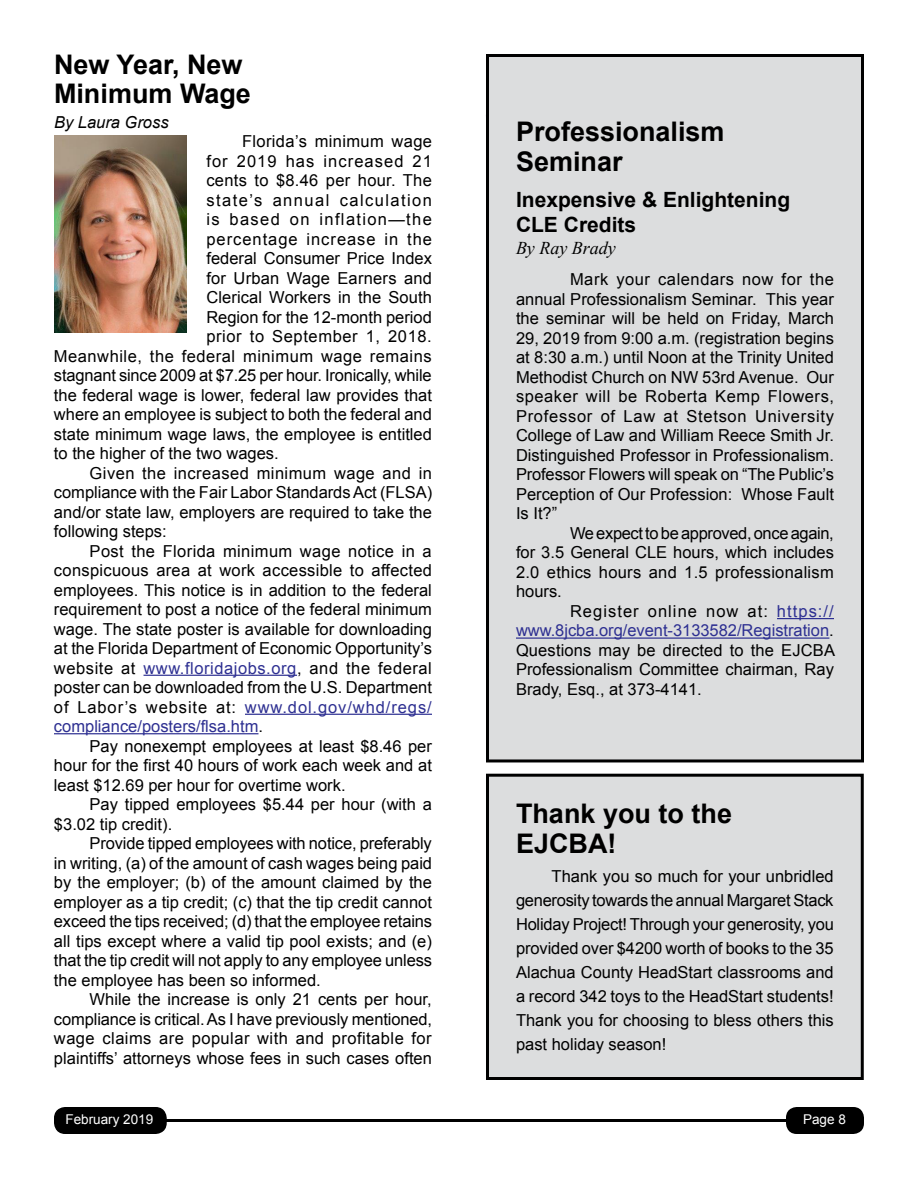
<style>
.page{position:relative;width:918px;height:1188px;background:#fff}
.page>*{position:absolute;margin:0;border:0;box-sizing:border-box;transform-origin:0 0}
.t1{font:700 27px/29.2px "Arial";color:#000}
.t2{font:700 21px/25.2px "Arial";color:#000}
.t3{font:italic 18px "Times New Roman";color:#000}
.t4{font:16.5px/19.5px "Arial";color:#000;text-align:justify}
.t5{font:16.5px "Arial";letter-spacing:.025em;color:#000}
.t6{font:16.5px "Arial";letter-spacing:.035em;color:#000}
.t7{font:16.5px "Arial";letter-spacing:.02em;color:#000}
.t8{font:16.5px "Arial";letter-spacing:.055em;color:#2e3092}
.t9{font:16.5px "Arial";letter-spacing:.03em;color:#000}
.t10{font:16.5px "Arial";color:#2e3092}
.t11{font:16.5px "Arial";letter-spacing:.085em;color:#000}
.t12{font:16.5px "Arial";letter-spacing:.06em;color:#000}
.t13{font:16.5px "Arial";letter-spacing:.08em;color:#000}
.t14{font:16.5px "Arial";letter-spacing:.065em;color:#000}
.t15{font:italic 16.5px "Arial";color:#000}
.t16{font:13.5px "Arial";color:#fff}
.s1{color:#2e3092}
.s2{color:#000}
</style>
<div class="page">
<div style="left:55px;top:1108px;width:111px;height:25px;background:#000;border-radius:10px"></div>
<div style="left:54px;top:1107px;width:113px;height:27px;border:2px solid #000;border-radius:10px"></div>
<div style="left:786px;top:1107px;width:78px;height:27px;background:#000;border-radius:11px"></div>
<hr style="left:81px;top:1119px;width:736px;height:3px;background:#000">
<hr style="left:144px;top:675px;width:153px;height:1px;background:#2e3092">
<hr style="left:245px;top:714px;width:187px;height:1px;background:#2e3092">
<hr style="left:54px;top:733px;width:205px;height:1px;background:#2e3092">
<div style="left:488px;top:56px;width:374px;height:705px;background:#dcddde"></div>
<hr style="left:777px;top:618px;width:57px;height:1px;background:#2e3092">
<hr style="left:516px;top:637px;width:313px;height:2px;background:#2e3092">
<div style="left:486px;top:54px;width:378px;height:708px;border:3px solid #000"></div>
<img style="left:54px;top:135px;width:132px;height:197px">
<div style="left:488px;top:775px;width:374px;height:303px;background:#dcddde"></div>
<div style="left:486px;top:774px;width:378px;height:306px;border:3px solid #000"></div>
<h1 class="t1" style="left:54px;top:50px;width:198px">New Year, New<br>Minimum Wage</h1>
<p class="t15" style="left:54px;top:111px;width:116px">By Laura Gross</p>
<p class="t5" style="left:242px;top:130px;width:192px">Florida’s minimum wage</p>
<p class="t14" style="left:206px;top:150px;width:227px">for 2019 has increased 21</p>
<p class="t7" style="left:206px;top:169px;width:227px">cents to $8.46 per hour. The</p>
<p class="t11" style="left:206px;top:189px;width:227px">state’s annual calculation</p>
<p class="t13" style="left:206px;top:208px;width:227px">is based on inflation—the</p>
<p class="t12" style="left:206px;top:228px;width:227px">percentage increase in the</p>
<p class="t4" style="left:206px;top:249px;width:227px">federal Consumer Price Index</p>
<p class="t4" style="left:206px;top:268px;width:227px">for Urban Wage Earners and</p>
<p class="t4" style="left:206px;top:288px;width:227px">Clerical Workers in the South</p>
<p class="t4" style="left:206px;top:307px;width:227px">Region for the 12-month period</p>
<p class="t6" style="left:206px;top:325px;width:227px">prior to September 1, 2018.</p>
<p class="t9" style="left:54px;top:345px;width:379px">Meanwhile, the federal minimum wage remains</p>
<p class="t4" style="left:54px;top:366px;width:379px">stagnant since 2009 at $7.25 per hour. Ironically, while</p>
<p class="t4" style="left:54px;top:385px;width:380px">the federal wage is lower, federal law provides that</p>
<p class="t4" style="left:54px;top:405px;width:379px">where an employee is subject to both the federal and</p>
<p class="t4" style="left:54px;top:424px;width:379px">state minimum wage laws, the employee is entitled</p>
<p class="t4" style="left:54px;top:444px;width:226px">to the higher of the two wages.</p>
<p class="t5" style="left:90px;top:462px;width:344px">Given the increased minimum wage and in</p>
<p class="t4" style="left:54px;top:483px;width:380px">compliance with the Fair Labor Standards Act (FLSA)</p>
<p class="t4" style="left:54px;top:502px;width:380px">and/or state law, employers are required to take the</p>
<p class="t4" style="left:54px;top:522px;width:114px">following steps:</p>
<p class="t5" style="left:90px;top:540px;width:344px">Post the Florida minimum wage notice in a</p>
<p class="t7" style="left:54px;top:559px;width:380px">conspicuous area at work accessible to affected</p>
<p class="t4" style="left:54px;top:580px;width:379px">employees. This notice is in addition to the federal</p>
<p class="t4" style="left:54px;top:600px;width:379px">requirement to post a notice of the federal minimum</p>
<p class="t4" style="left:54px;top:619px;width:379px">wage. The state poster is available for downloading</p>
<p class="t4" style="left:54px;top:639px;width:380px">at the Florida Department of Economic Opportunity’s</p>
<p class="t6" style="left:54px;top:657px;width:379px">website at <span class="s1">www.floridajobs.org</span>, and the federal</p>
<p class="t4" style="left:54px;top:678px;width:380px">poster can be downloaded from the U.S. Department</p>
<p class="t8" style="left:54px;top:696px;width:379px"><span class="s2">of Labor’s website at:</span> www.dol.gov/whd/regs/</p>
<p class="t10" style="left:54px;top:716px;width:211px">compliance/posters/flsa.htm<span class="s2">.</span></p>
<p class="t4" style="left:90px;top:736px;width:344px">Pay nonexempt employees at least $8.46 per</p>
<p class="t4" style="left:54px;top:756px;width:380px">hour for the first 40 hours of work each week and at</p>
<p class="t4" style="left:54px;top:775px;width:293px">least $12.69 per hour for overtime work.</p>
<p class="t4" style="left:90px;top:795px;width:344px">Pay tipped employees $5.44 per hour (with a</p>
<p class="t4" style="left:54px;top:814px;width:120px">$3.02 tip credit).</p>
<p class="t4" style="left:90px;top:834px;width:344px">Provide tipped employees with notice, preferably</p>
<p class="t4" style="left:54px;top:853px;width:380px">in writing, (a) of the amount of cash wages being paid</p>
<p class="t4" style="left:54px;top:873px;width:380px">by the employer; (b) of the amount claimed by the</p>
<p class="t4" style="left:54px;top:892px;width:380px">employer as a tip credit; (c) that the tip credit cannot</p>
<p class="t4" style="left:54px;top:912px;width:380px">exceed the tips received; (d) that the employee retains</p>
<p class="t4" style="left:54px;top:931px;width:379px">all tips except where a valid tip pool exists; and (e)</p>
<p class="t4" style="left:54px;top:951px;width:380px">that the tip credit will not apply to any employee unless</p>
<p class="t4" style="left:54px;top:970px;width:268px">the employee has been so informed.</p>
<p class="t4" style="left:90px;top:990px;width:344px">While the increase is only 21 cents per hour,</p>
<p class="t4" style="left:54px;top:1009px;width:380px">compliance is critical. As I have previously mentioned,</p>
<p class="t5" style="left:54px;top:1028px;width:379px">wage claims are popular with and profitable for</p>
<p class="t4" style="left:54px;top:1048px;width:380px">plaintiffs’ attorneys whose fees in such cases often</p>
<h1 class="t1" style="left:516px;top:118px;width:210px">Professionalism<br>Seminar</h1>
<p class="t2" style="left:516px;top:187px;width:276px">Inexpensive &amp; Enlightening<br>CLE Credits</p>
<p class="t3" style="left:516px;top:235px;width:101px">By Ray Brady</p>
<p class="t4" style="left:516px;top:270px;width:320px;text-indent:54px">Mark your calendars now for the annual Professionalism Seminar. This year the seminar will be held on Friday, March 29, 2019 from 9:00 a.m. (registration begins at 8:30 a.m.) until Noon at the Trinity United Methodist Church on NW 53rd Avenue. Our speaker will be Roberta Kemp Flowers, Professor of Law at Stetson University College of Law and William Reece Smith Jr.<br>Distinguished Professor in Professionalism.<br>Professor Flowers will speak on “The Public’s Perception of Our Profession: Whose Fault Is It?”</p>
<p class="t4" style="left:516px;top:524px;width:319px;text-indent:54px">We expect to be approved, once again, for 3.5 General CLE hours, which includes 2.0 ethics hours and 1.5 professionalism hours.</p>
<p class="t4" style="left:516px;top:602px;width:321px;text-indent:54px">Register online now at: <span class="s1">https:// www.8jcba.org/event-3133582/Registration</span>.<br>Questions may be directed to the EJCBA Professionalism Committee chairman, Ray Brady, Esq., at 373-4141.</p>
<h1 class="t1" style="left:516px;top:800px;width:218px">Thank you to the<br>EJCBA!</h1>
<p class="t4" style="left:516px;top:864px;width:319px;line-height:24px;text-indent:36px">Thank you so much for your unbridled generosity towards the annual Margaret Stack Holiday Project! Through your generosity, you provided over $4200 worth of books to the 35<br>Alachua County HeadStart classrooms and a record 342 toys to the HeadStart students!<br>Thank you for choosing to bless others this past holiday season!</p>
<p class="t16" style="left:66px;top:1111px;width:89px">February 2019</p>
<p class="t16" style="left:803px;top:1111px;width:44px">Page 8</p>
</div>
